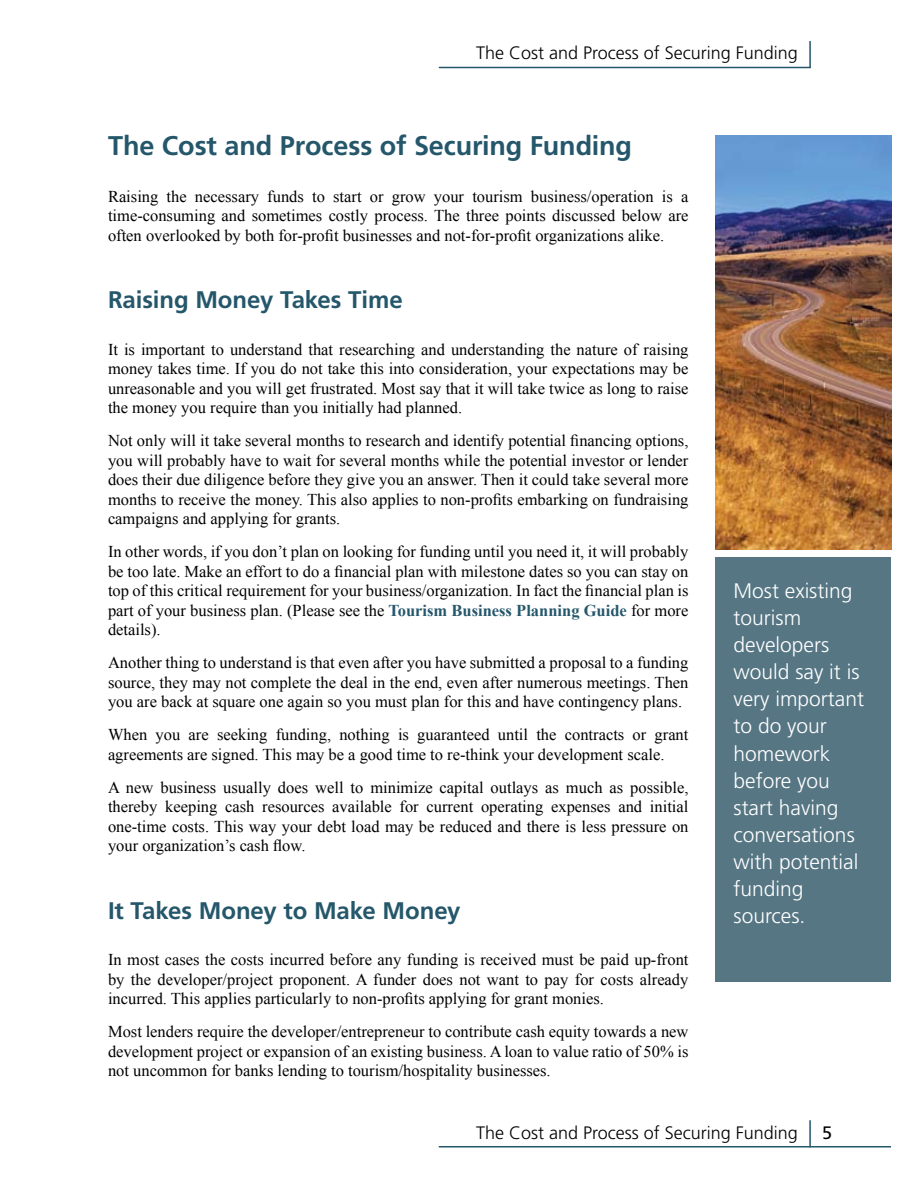
<style>
.page{position:relative;width:918px;height:1188px;background:#fff}
.page>*{position:absolute;margin:0;border:0;box-sizing:border-box;transform-origin:0 0}
.t1{font:700 27px "Frutiger";letter-spacing:-.005em;color:#25576b}
.t2{font:700 24px "Frutiger";letter-spacing:-.005em;color:#25576b}
.t3{font:300 21px/27px "Frutiger";color:#fff}
.t4{font:300 18px "Frutiger";color:#000}
.t5{font:18px "Frutiger";color:#000}
.t6{font:16.5px/19.5px "Times New Roman";color:#000;text-align:justify}
.s1{font-weight:700;color:#25576b}
</style>
<div class="page">
<hr style="left:809px;top:41px;width:2px;height:27px;background:#25576b">
<hr style="left:809px;top:1120px;width:2px;height:27px;background:#25576b">
<hr style="left:439px;top:67px;width:372px;height:1px;background:#25576b">
<hr style="left:439px;top:1146px;width:452px;height:2px;background:#25576b">
<div style="left:716px;top:557px;width:175px;height:424px;background:#567684"></div>
<img style="left:715px;top:135px;width:177px;height:414px">
<p class="t4" style="left:476px;top:43px;width:323px">The Cost and Process of Securing Funding</p>
<h1 class="t1" style="left:108px;top:130px;width:526px">The Cost and Process of Securing Funding</h1>
<p class="t6" style="left:108px;top:186px;width:582px">Raising the necessary funds to start or grow your tourism business/operation is a time-consuming and sometimes costly process. The three points discussed below are often overlooked by both for-profit businesses and not-for-profit organizations alike.</p>
<h2 class="t2" style="left:108px;top:286px;width:296px">Raising Money Takes Time</h2>
<p class="t6" style="left:108px;top:339px;width:582px">It is important to understand that researching and understanding the nature of raising money takes time. If you do not take this into consideration, your expectations may be unreasonable and you will get frustrated. Most say that it will take twice as long to raise the money you require than you initially had planned.</p>
<p class="t6" style="left:108px;top:431px;width:582px">Not only will it take several months to research and identify potential financing options, you will probably have to wait for several months while the potential investor or lender does their due diligence before they give you an answer. Then it could take several more months to receive the money. This also applies to non-profits embarking on fundraising campaigns and applying for grants.</p>
<p class="t6" style="left:108px;top:542px;width:582px">In other words, if you don’t plan on looking for funding until you need it, it will probably be too late. Make an effort to do a financial plan with milestone dates so you can stay on top of this critical requirement for your business/organization. In fact the financial plan is part of your business plan. (Please see the <span class="s1">Tourism Business Planning Guide</span> for more details).</p>
<p class="t6" style="left:108px;top:653px;width:582px">Another thing to understand is that even after you have submitted a proposal to a funding source, they may not complete the deal in the end, even after numerous meetings. Then you are back at square one again so you must plan for this and have contingency plans.</p>
<p class="t6" style="left:108px;top:725px;width:582px">When you are seeking funding, nothing is guaranteed until the contracts or grant agreements are signed. This may be a good time to re-think your development scale.</p>
<p class="t6" style="left:108px;top:777px;width:582px">A new business usually does well to minimize capital outlays as much as possible, thereby keeping cash resources available for current operating expenses and initial one-time costs. This way your debt load may be reduced and there is less pressure on your organization’s cash flow.</p>
<h2 class="t2" style="left:108px;top:896px;width:354px">It Takes Money to Make Money</h2>
<p class="t6" style="left:108px;top:950px;width:582px">In most cases the costs incurred before any funding is received must be paid up-front by the developer/project proponent. A funder does not want to pay for costs already incurred. This applies particularly to non-profits applying for grant monies.</p>
<p class="t6" style="left:108px;top:1022px;width:582px">Most lenders require the developer/entrepreneur to contribute cash equity towards a new development project or expansion of an existing business. A loan to value ratio of 50% is not uncommon for banks lending to tourism/hospitality businesses.</p>
<p class="t3" style="left:734px;top:578px;width:132px">Most existing tourism developers would say it is very important to do your homework before you start having conversations with potential funding sources.</p>
<p class="t4" style="left:476px;top:1123px;width:323px">The Cost and Process of Securing Funding</p>
<p class="t5" style="left:822px;top:1122px;width:12px">5</p>
</div>
